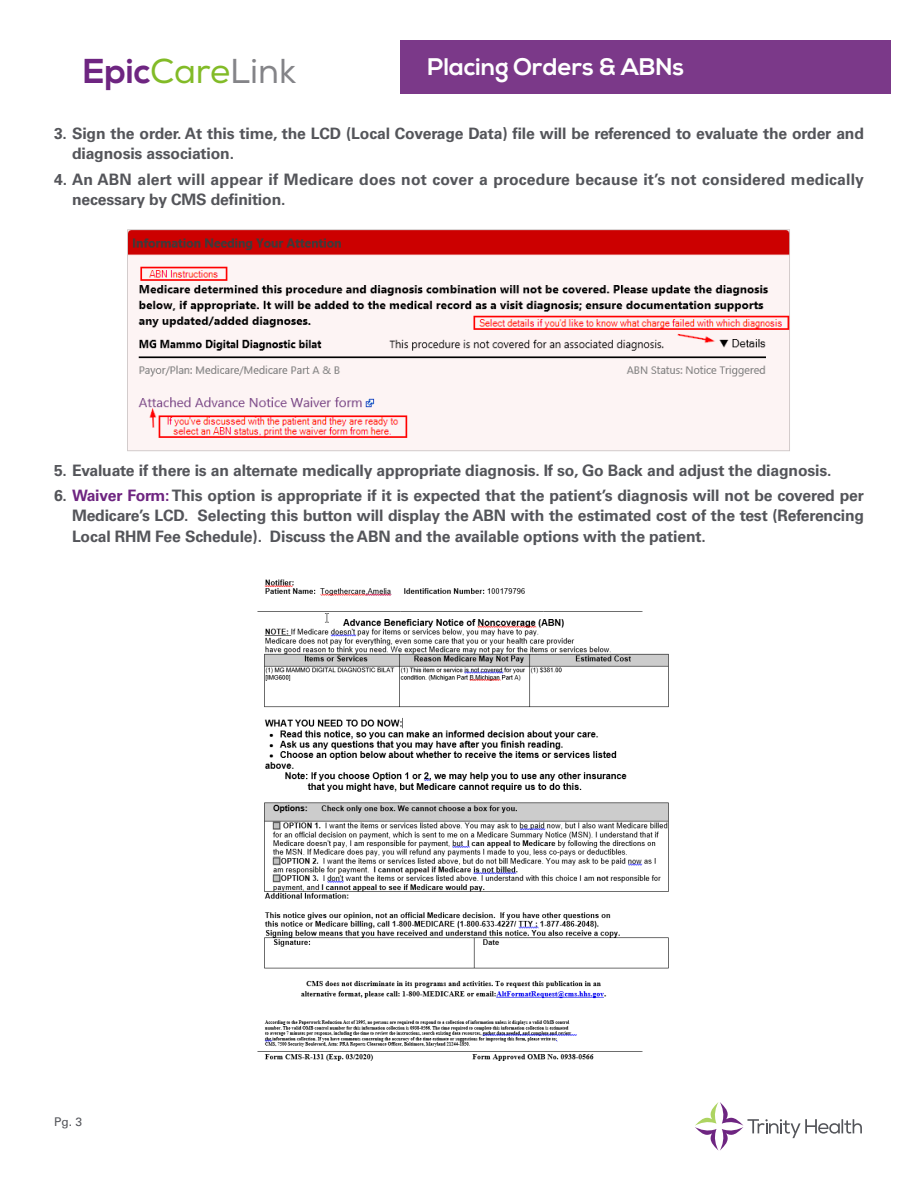
<style>
.page{position:relative;width:918px;height:1188px;background:#fff}
.page>*{position:absolute;margin:0;border:0;box-sizing:border-box;transform-origin:0 0}
.t1{font:700 34.5px "Nexa";color:#6e2581}
.t2{font:700 24px "Nexa";color:#fff}
.t3{font:700 15.75px/20.2px "Univers LT Std";letter-spacing:-.01em;color:#54555a}
.t4{font:700 15.75px/20.2px "Univers LT Std";letter-spacing:.01em;color:#54555a}
.t5{font:12px "Univers LT Std";color:#54555a}
.s1{font-weight:400;color:#82bb27}
.s2{font-weight:400;color:#848488}
.s3{color:#6e2581}
</style>
<div class="page">
<div style="left:401px;top:40px;width:490px;height:54px;background:#7b3989"></div>
<img style="left:127px;top:229px;width:663px;height:223px">
<svg style="left:695px;top:1102px;width:167px;height:49px"></svg>
<img style="left:257px;top:579px;width:412px;height:482px">
<p class="t1" style="left:83px;top:51px;width:214px">Epic<span class="s1">Care</span><span class="s2">Link</span></p>
<p class="t2" style="left:428px;top:53px;width:258px">Placing Orders &amp; ABNs</p>
<p class="t3" style="left:72px;top:123px;width:794px;text-indent:-18px">3. Sign the order. At this time, the LCD (Local Coverage Data) fle will be referenced to evaluate the order and diagnosis association.</p>
<p class="t4" style="left:72px;top:169px;width:794px;text-indent:-18px">4. An ABN alert will appear if Medicare does not cover a procedure because it’s not considered medically necessary by CMS defnition.</p>
<p class="t3" style="left:54px;top:460px;width:779px">5. Evaluate if there is an alternate medically appropriate diagnosis. If so, Go Back and adjust the diagnosis.</p>
<p class="t3" style="left:72px;top:485px;width:794px;text-align:justify;text-indent:-18px">6. <span class="s3">Waiver Form:</span> This option is appropriate if it is expected that the patient’s diagnosis will not be covered per Medicare’s LCD. Selecting this button will display the ABN with the estimated cost of the test (Referencing Local RHM Fee Schedule). Discuss the ABN and the available options with the patient.</p>
<p class="t5" style="left:54px;top:1115px;width:30px">Pg. 3</p>
</div>
